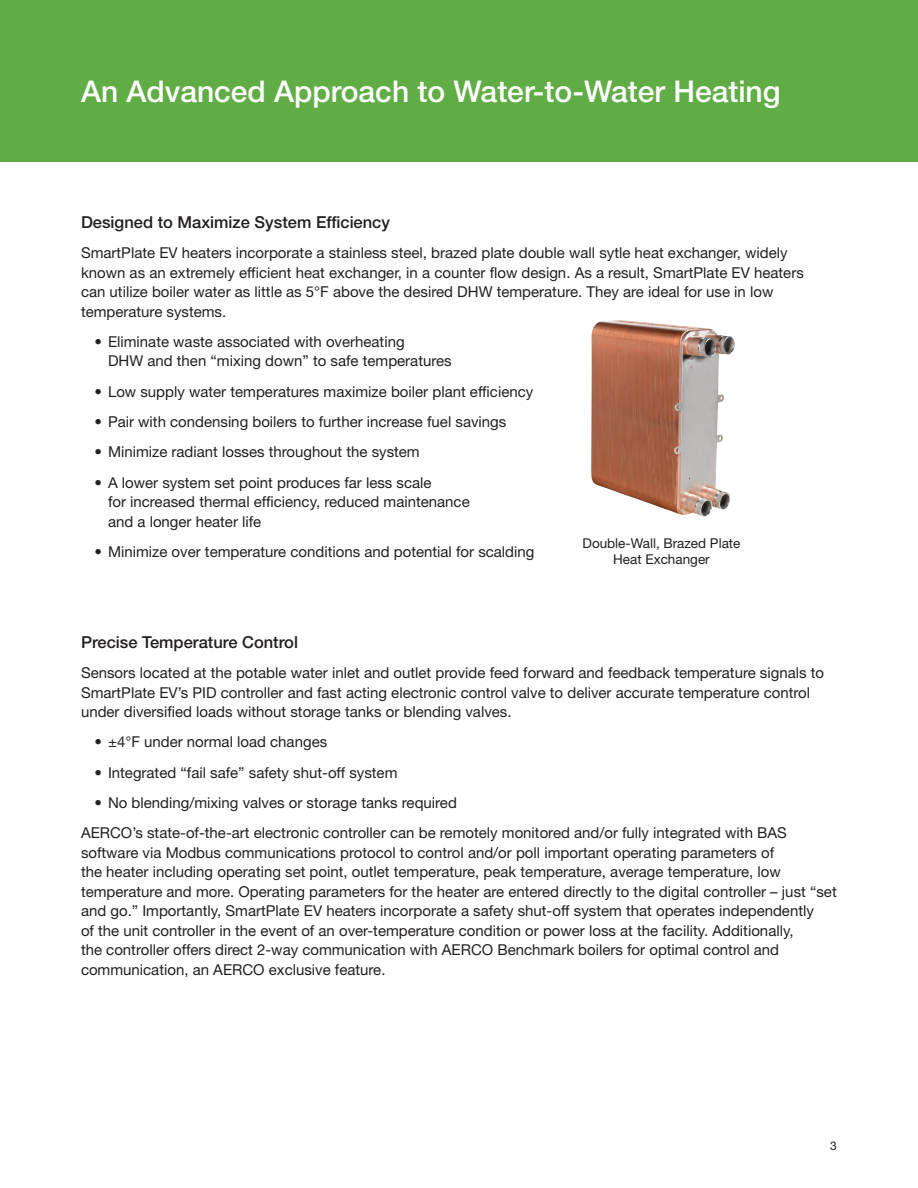
<style>
.page{position:relative;width:918px;height:1188px;background:#fff}
.page>*{position:absolute;margin:0;border:0;box-sizing:border-box;transform-origin:0 0}
.bodycopy{font:500 30px "Helvetica Neue LT Std";color:#fff}
.bodycopy-2{font:500 16.5px "Helvetica Neue LT Std";color:#231f20}
.bodycopy-3{font:15px/19.5px "Helvetica Neue LT Std";color:#231f20}
.bodycopy-4{font:13.5px/16.2px "Helvetica Neue LT Std";color:#231f20;text-align:center}
.bodycopy-5{font:12px "Helvetica Neue LT Std";color:#231f20}
</style>
<div class="page">
<div style="left:0;top:0;width:918px;height:162px;background:#60ad45"></div>
<img style="left:591px;top:320px;width:144px;height:197px">
<p class="bodycopy" style="left:81px;top:74px;width:701px">An Advanced Approach to Water-to-Water Heating</p>
<p class="bodycopy-2" style="left:81px;top:212px;width:311px">Designed to Maximize System Efficiency</p>
<p class="bodycopy-3" style="left:81px;top:243px;width:724px">SmartPlate EV heaters incorporate a stainless steel, brazed plate double wall sytle heat exchanger, widely known as an extremely efficient heat exchanger, in a counter flow design. As a result, SmartPlate EV heaters can utilize boiler water as little as 5°F above the desired DHW temperature. They are ideal for use in low temperature systems.</p>
<p class="bodycopy-3" style="left:108px;top:332px;width:345px;text-indent:-14px">• Eliminate waste associated with overheating<br>DHW and then “mixing down” to safe temperatures</p>
<p class="bodycopy-3" style="left:94px;top:381px;width:440px">• Low supply water temperatures maximize boiler plant efficiency</p>
<p class="bodycopy-3" style="left:94px;top:412px;width:413px">• Pair with condensing boilers to further increase fuel savings</p>
<p class="bodycopy-3" style="left:94px;top:442px;width:327px">• Minimize radiant losses throughout the system</p>
<p class="bodycopy-3" style="left:108px;top:472px;width:363px;text-indent:-14px">• A lower system set point produces far less scale<br>for increased thermal efficiency, reduced maintenance and a longer heater life</p>
<p class="bodycopy-3" style="left:94px;top:542px;width:441px">• Minimize over temperature conditions and potential for scalding</p>
<p class="bodycopy-4" style="left:583px;top:535px;width:159px">Double-Wall, Brazed Plate<br>Heat Exchanger</p>
<p class="bodycopy-2" style="left:81px;top:632px;width:219px">Precise Temperature Control</p>
<p class="bodycopy-3" style="left:81px;top:663px;width:745px">Sensors located at the potable water inlet and outlet provide feed forward and feedback temperature signals to<br>SmartPlate EV’s PID controller and fast acting electronic control valve to deliver accurate temperature control under diversified loads without storage tanks or blending valves.</p>
<p class="bodycopy-3" style="left:94px;top:732px;width:234px">• ±4°F under normal load changes</p>
<p class="bodycopy-3" style="left:94px;top:762px;width:304px">• Integrated “fail safe” safety shut-off system</p>
<p class="bodycopy-3" style="left:94px;top:793px;width:364px">• No blending/mixing valves or storage tanks required</p>
<p class="bodycopy-3" style="left:81px;top:823px;width:757px">AERCO’s state-of-the-art electronic controller can be remotely monitored and/or fully integrated with BAS software via Modbus communications protocol to control and/or poll important operating parameters of<br>the heater including operating set point, outlet temperature, peak temperature, average temperature, low temperature and more. Operating parameters for the heater are entered directly to the digital controller – just “set and go.” Importantly, SmartPlate EV heaters incorporate a safety shut-off system that operates independently<br>of the unit controller in the event of an over-temperature condition or power loss at the facility. Additionally,<br>the controller offers direct 2-way communication with AERCO Benchmark boilers for optimal control and communication, an AERCO exclusive feature.</p>
<p class="bodycopy-5" style="left:830px;top:1139px;width:8px">3</p>
</div>
